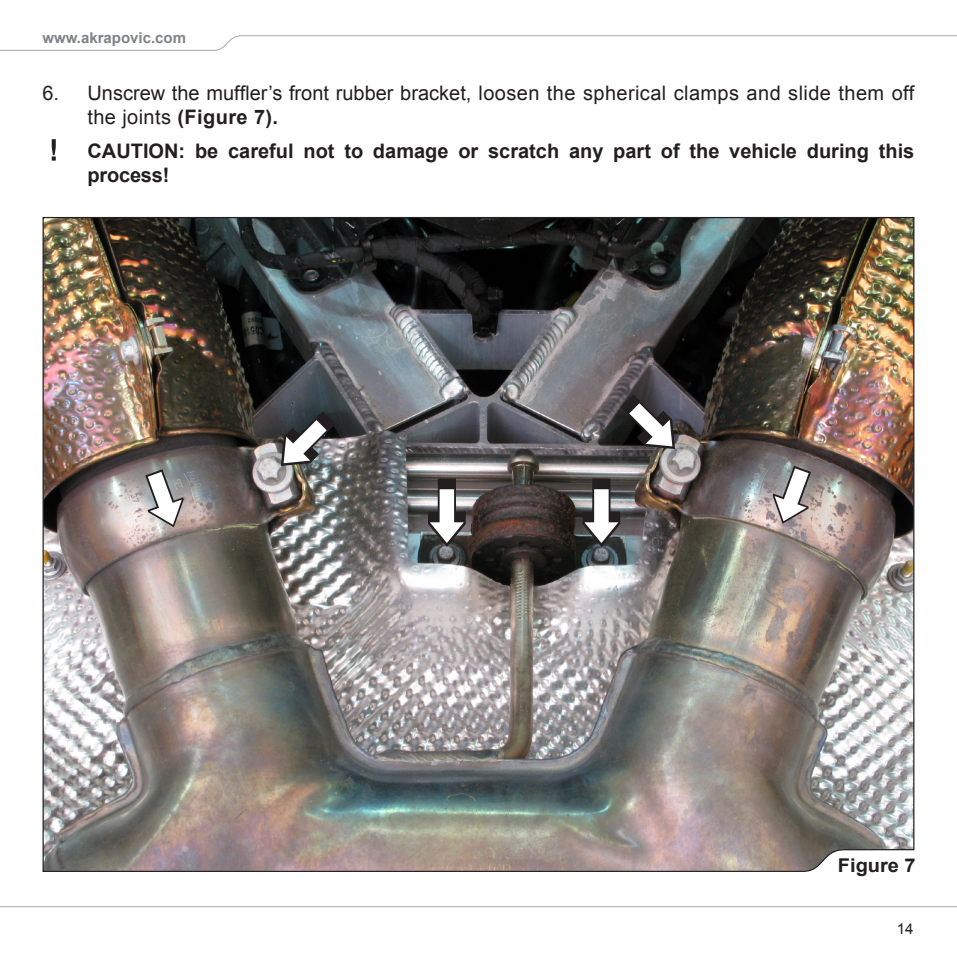
<style>
.page{position:relative;width:957px;height:957px;background:#fff}
.page>*{position:absolute;margin:0;border:0;box-sizing:border-box;transform-origin:0 0}
.body_txt_bullets{font:20px/24px "Arial";letter-spacing:.02em;color:#231f20}
.body_txt_bullets-2{font:700 20px/24px "Arial";color:#231f20}
.body_txt_bold{font:700 19px "Arial";color:#231f20;scale:1.05 1}
.t1{font:700 15px "Arial";color:#808285}
.t2{font:15px "Arial";color:#231f20}
.s1{font-weight:700}
</style>
<div class="page">
<svg style="left:0;top:35px;width:957px;height:16px"></svg>
<svg style="left:0;top:906px;width:957px;height:2px"></svg>
<img style="left:42px;top:216px;width:873px;height:656px">
<svg style="left:52px;top:139px;width:4px;height:22px"></svg>
<svg style="left:281px;top:411px;width:55px;height:55px"></svg>
<svg style="left:620px;top:394px;width:55px;height:55px"></svg>
<svg style="left:428px;top:478px;width:38px;height:69px"></svg>
<svg style="left:582px;top:478px;width:38px;height:69px"></svg>
<svg style="left:145px;top:469px;width:39px;height:58px"></svg>
<svg style="left:772px;top:466px;width:39px;height:58px"></svg>
<p class="t1" style="left:42px;top:28px;width:145px">www.akrapovic.com</p>
<p class="body_txt_bullets" style="left:87px;top:81px;width:828px;text-indent:-45px">6. Unscrew the muffler’s front rubber bracket, loosen the spherical clamps and slide them off the joints <span class="s1">(Figure 7).</span></p>
<p class="body_txt_bullets-2" style="left:87px;top:139px;width:828px">CAUTION: be careful not to damage or scratch any part of the vehicle during this process!</p>
<p class="body_txt_bold" style="left:838px;top:853px;width:76px">Figure 7</p>
<p class="t2" style="left:897px;top:918px;width:18px">14</p>
</div>
